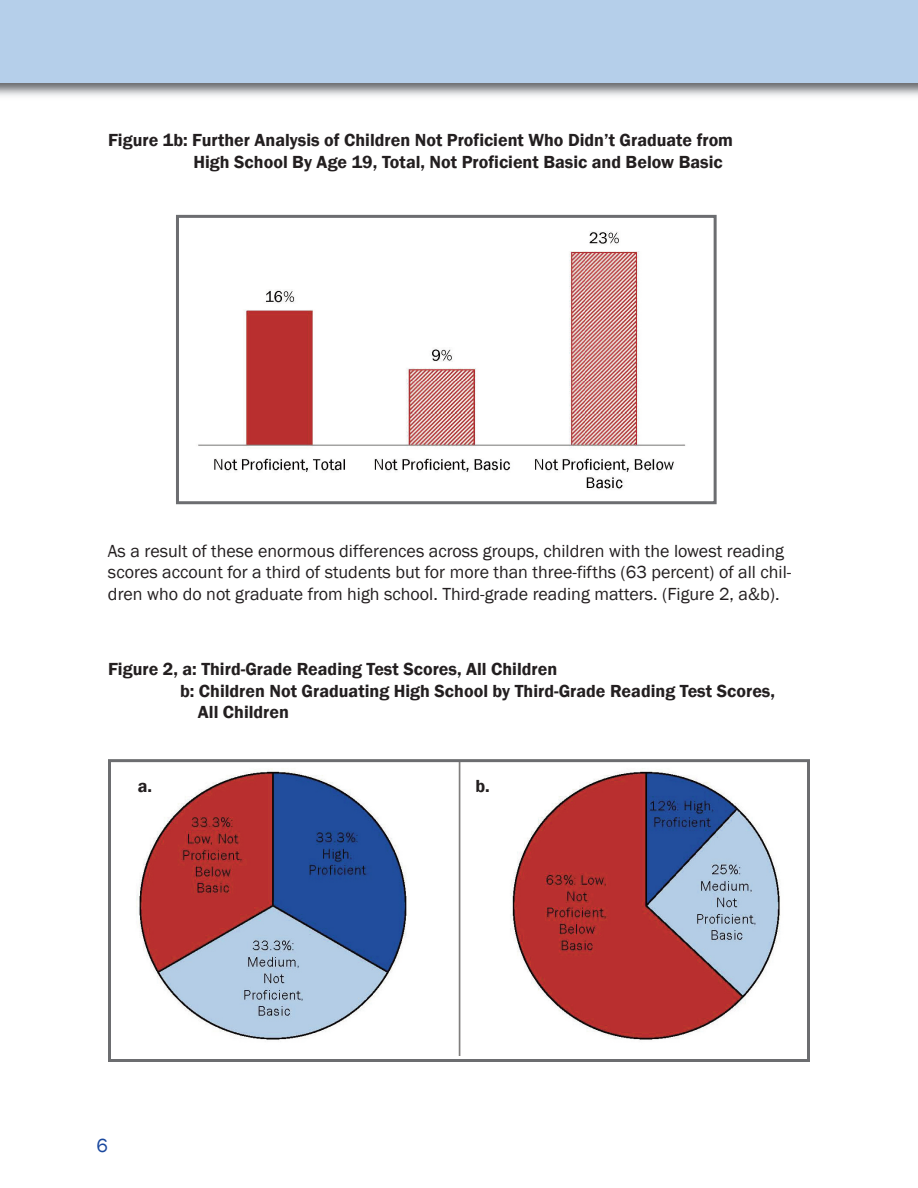
<style>
.page{position:relative;width:918px;height:1188px;background:#fff}
.page>*{position:absolute;margin:0;border:0;box-sizing:border-box;transform-origin:0 0}
.t1{font:19.5px "Franklin Gothic";color:#1a489e}
.t2{font:600 18px/21.6px "Franklin Gothic";color:#231f20}
.t3{font:18px/21.6px "Franklin Gothic";color:#231f20}
</style>
<div class="page">
<div style="left:0;top:0;width:918px;height:83px;background:#b5cfea"></div>
<img style="left:198px;top:231px;width:488px;height:259px">
<div style="left:176px;top:215px;width:541px;height:289px;border:3px solid #6c6d70"></div>
<img style="left:136px;top:763px;width:645px;height:292px">
<div style="left:108px;top:759px;width:702px;height:303px;border:3px solid #6c6d70"></div>
<p class="t2" style="left:193px;top:129px;width:541px;text-indent:-85px">Figure 1b: Further Analysis of Children Not Proficient Who Didn’t Graduate from<br>High School By Age 19, Total, Not Proficient Basic and Below Basic</p>
<p class="t3" style="left:108px;top:540px;width:685px">As a result of these enormous differences across groups, children with the lowest reading scores account for a third of students but for more than three-fifths (63 percent) of all chil&shy;dren who do not graduate from high school. Third-grade reading matters. (Figure 2, a&amp;b).</p>
<p class="t2" style="left:108px;top:658px;width:451px">Figure 2, a: Third-Grade Reading Test Scores, All Children</p>
<p class="t2" style="left:180px;top:680px;width:597px">b: Children Not Graduating High School by Third-Grade Reading Test Scores,</p>
<p class="t2" style="left:198px;top:701px;width:93px">All Children</p>
<p class="t2" style="left:138px;top:775px;width:16px">a.</p>
<p class="t2" style="left:475px;top:775px;width:16px">b.</p>
<p class="t1" style="left:97px;top:1134px;width:13px">6</p>
</div>
